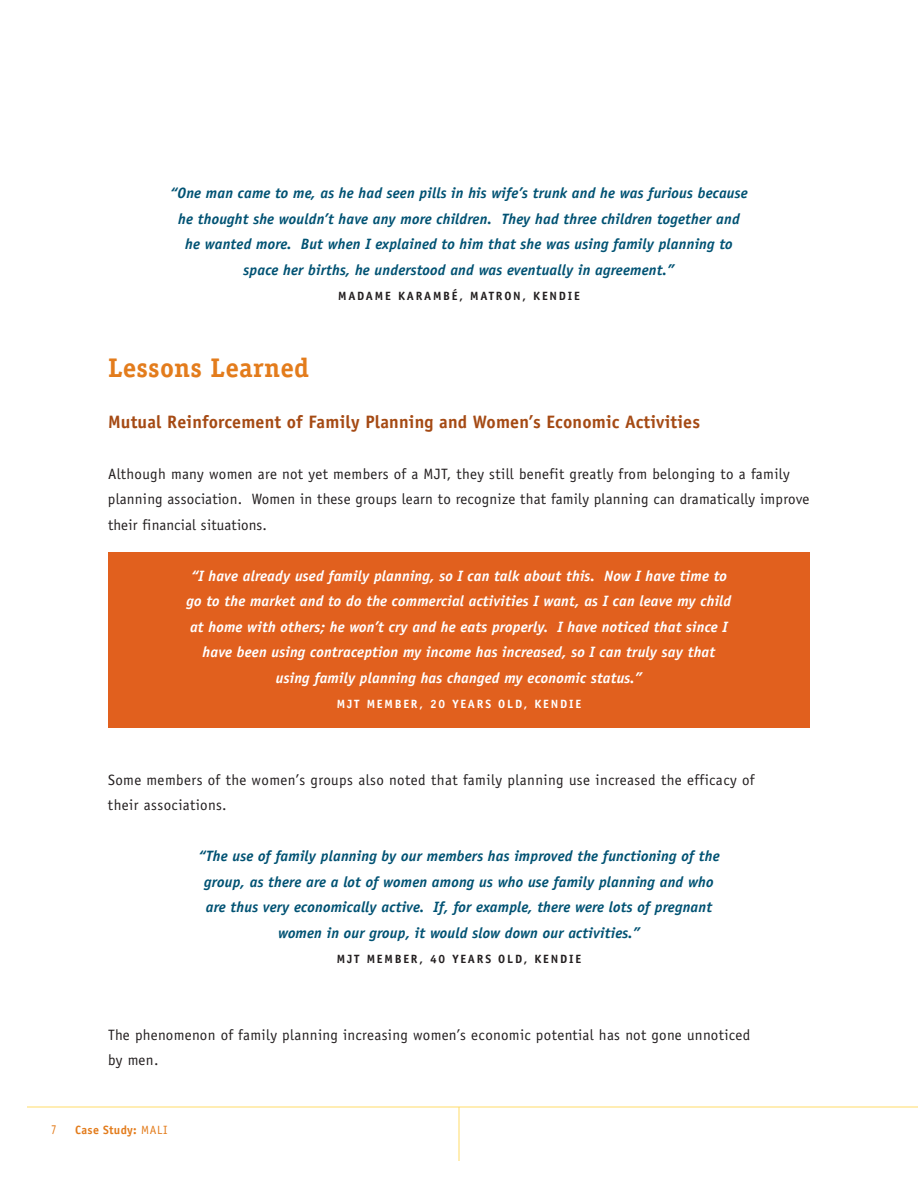
<style>
.page{position:relative;width:918px;height:1188px;background:#fff}
.page>*{position:absolute;margin:0;border:0;box-sizing:border-box;transform-origin:0 0}
.t1{font:700 27px "Officina Serif";letter-spacing:.01em;color:#e37c1c}
.t2{font:700 18px "Officina Sans";letter-spacing:.01em;color:#a54a14}
.t3{font:italic 700 15px/25.5px "Officina Sans";letter-spacing:.01em;color:#005273;text-align:center}
.t4{font:15px/25.5px "Officina Sans";letter-spacing:.025em;color:#231f20}
.t5{font:italic 700 15px/25.5px "Officina Sans";letter-spacing:.01em;color:#fff;text-align:center}
.t6{font:13.5px "Officina Sans";color:#e37c1c;scale:.8 1}
.t7{font:700 12px "Officina Sans";letter-spacing:.15em;color:#231f20}
.t8{font:700 12px "Officina Sans";letter-spacing:.15em;color:#fff}
.t9{font:700 12px "Officina Sans";letter-spacing:.025em;color:#e37c1c}
.s1{font-weight:400}
</style>
<div class="page">
<div style="left:108px;top:552px;width:702px;height:176px;background:#e1601e"></div>
<hr style="left:27px;top:1107px;width:891px;height:1px;background:#ffdd68">
<hr style="left:459px;top:1107px;width:1px;height:54px;background:#ffdd68">
<p class="t3" style="left:170px;top:182px;width:579px">“One man came to me, as he had seen pills in his wife’s trunk and he was furious because he thought she wouldn’t have any more children. They had three children together and he wanted more. But when I explained to him that she was using family planning to space her births, he understood and was eventually in agreement.”</p>
<p class="t7" style="left:338px;top:292px;width:243px">MADAME KARAMBÉ, MATRON, KENDIE</p>
<h1 class="t1" style="left:108px;top:358px;width:203px">Lessons Learned</h1>
<p class="t2" style="left:108px;top:415px;width:594px">Mutual Reinforcement of Family Planning and Women’s Economic Activities</p>
<p class="t4" style="left:108px;top:462px;width:703px">Although many women are not yet members of a MJT, they still benefit greatly from belonging to a family planning association. Women in these groups learn to recognize that family planning can dramatically improve their financial situations.</p>
<p class="t5" style="left:187px;top:564px;width:546px">“I have already used family planning, so I can talk about this. Now I have time to go to the market and to do the commercial activities I want, as I can leave my child at home with others; he won’t cry and he eats properly. I have noticed that since I have been using contraception my income has increased, so I can truly say that using family planning has changed my economic status.”</p>
<p class="t8" style="left:337px;top:700px;width:246px">MJT MEMBER, 20 YEARS OLD, KENDIE</p>
<p class="t4" style="left:108px;top:768px;width:648px">Some members of the women’s groups also noted that family planning use increased the efficacy of their associations.</p>
<p class="t3" style="left:198px;top:845px;width:523px">“The use of family planning by our members has improved the functioning of the group, as there are a lot of women among us who use family planning and who are thus very economically active. If, for example, there were lots of pregnant women in our group, it would slow down our activities.”</p>
<p class="t7" style="left:337px;top:955px;width:246px">MJT MEMBER, 40 YEARS OLD, KENDIE</p>
<p class="t4" style="left:108px;top:1023px;width:644px">The phenomenon of family planning increasing women’s economic potential has not gone unnoticed by men.</p>
<p class="t6" style="left:51px;top:1124px;width:8px">7</p>
<p class="t9" style="left:75px;top:1125px;width:94px">Case Study: <span class="s1">MALI</span></p>
</div>
